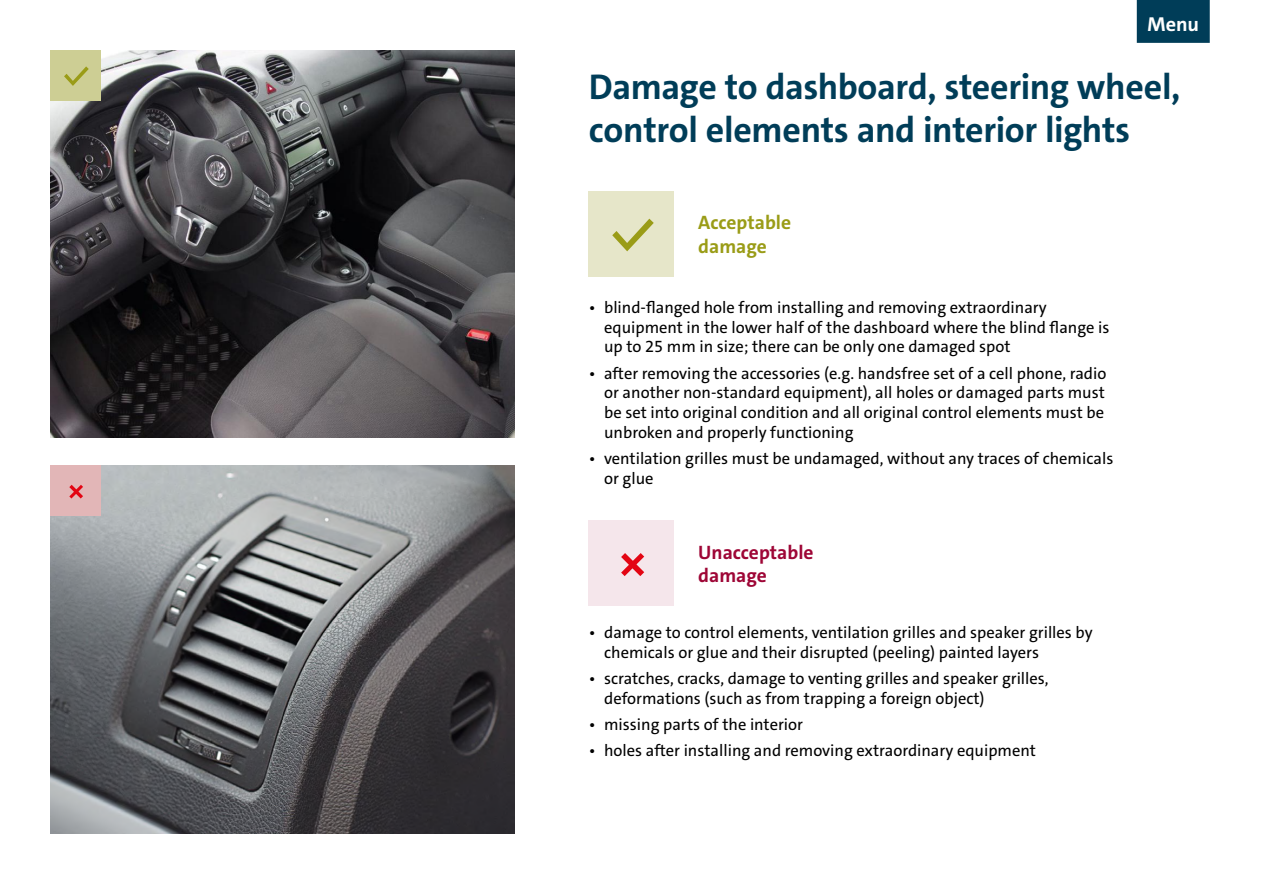
<style>
.page{position:relative;width:1263px;height:893px;background:#fff}
.page>*{position:absolute;margin:0;border:0;box-sizing:border-box;transform-origin:0 0}
.t1{font:700 50.7px "VWAG The Sans";color:#e30513}
.t2{font:700 36px/43.2px "VWAG The Sans";letter-spacing:-.01em;color:#003d58}
.t3{font:700 20.25px "VWAG The Sans";color:#fff}
.t4{font:700 19.5px/23.4px "VWAG The Sans";color:#9e0636}
.t5{font:700 19.5px/23.4px "VWAG The Sans";color:#9a9c17}
.t6{font:16.5px/19.8px "VWAG The Sans";color:#000}
</style>
<div class="page">
<img style="left:50px;top:50px;width:464px;height:388px">
<img style="left:50px;top:466px;width:464px;height:367px">
<div style="left:589px;top:521px;width:85px;height:85px;background:#f5e6eb"></div>
<div style="left:589px;top:191px;width:85px;height:85px;background:#e6e6c9"></div>
<svg style="left:612px;top:219px;width:42px;height:32px"></svg>
<div style="left:50px;top:50px;width:51px;height:51px;background:#cdce94"></div>
<svg style="left:64px;top:66px;width:25px;height:20px"></svg>
<div style="left:50px;top:466px;width:51px;height:50px;background:#e2b6b7"></div>
<svg style="left:69px;top:485px;width:14px;height:13px"></svg>
<div style="left:1137px;top:0;width:73px;height:43px;background:#003d58"></div>
<p class="t3" style="left:1147px;top:11px;width:53px">Menu</p>
<h2 class="t2" style="left:589px;top:66px;width:593px">Damage to dashboard, steering wheel, control elements and interior lights</h2>
<p class="t5" style="left:698px;top:211px;width:94px">Acceptable damage</p>
<p class="t6" style="left:604px;top:297px;width:507px;text-indent:-15px">• blind-flanged hole from installing and removing extraordinary equipment in the lower half of the dashboard where the blind flange is up to 25 mm in size; there can be only one damaged spot</p>
<p class="t6" style="left:604px;top:363px;width:504px;text-indent:-15px">• after removing the accessories (e.g. handsfree set of a cell phone, radio or another non-standard equipment), all holes or damaged parts must be set into original condition and all original control elements must be unbroken and properly functioning</p>
<p class="t6" style="left:604px;top:449px;width:511px;text-indent:-15px">• ventilation grilles must be undamaged, without any traces of chemicals or glue</p>
<h1 class="t1" style="left:619px;top:530px;width:29px">×</h1>
<p class="t4" style="left:698px;top:541px;width:117px">Unacceptable damage</p>
<p class="t6" style="left:604px;top:623px;width:490px;text-indent:-15px">• damage to control elements, ventilation grilles and speaker grilles by chemicals or glue and their disrupted (peeling) painted layers</p>
<p class="t6" style="left:604px;top:669px;width:446px;text-indent:-15px">• scratches, cracks, damage to venting grilles and speaker grilles, deformations (such as from trapping a foreign object)</p>
<p class="t6" style="left:589px;top:715px;width:216px">• missing parts of the interior</p>
<p class="t6" style="left:589px;top:741px;width:448px">• holes after installing and removing extraordinary equipment</p>
</div>
